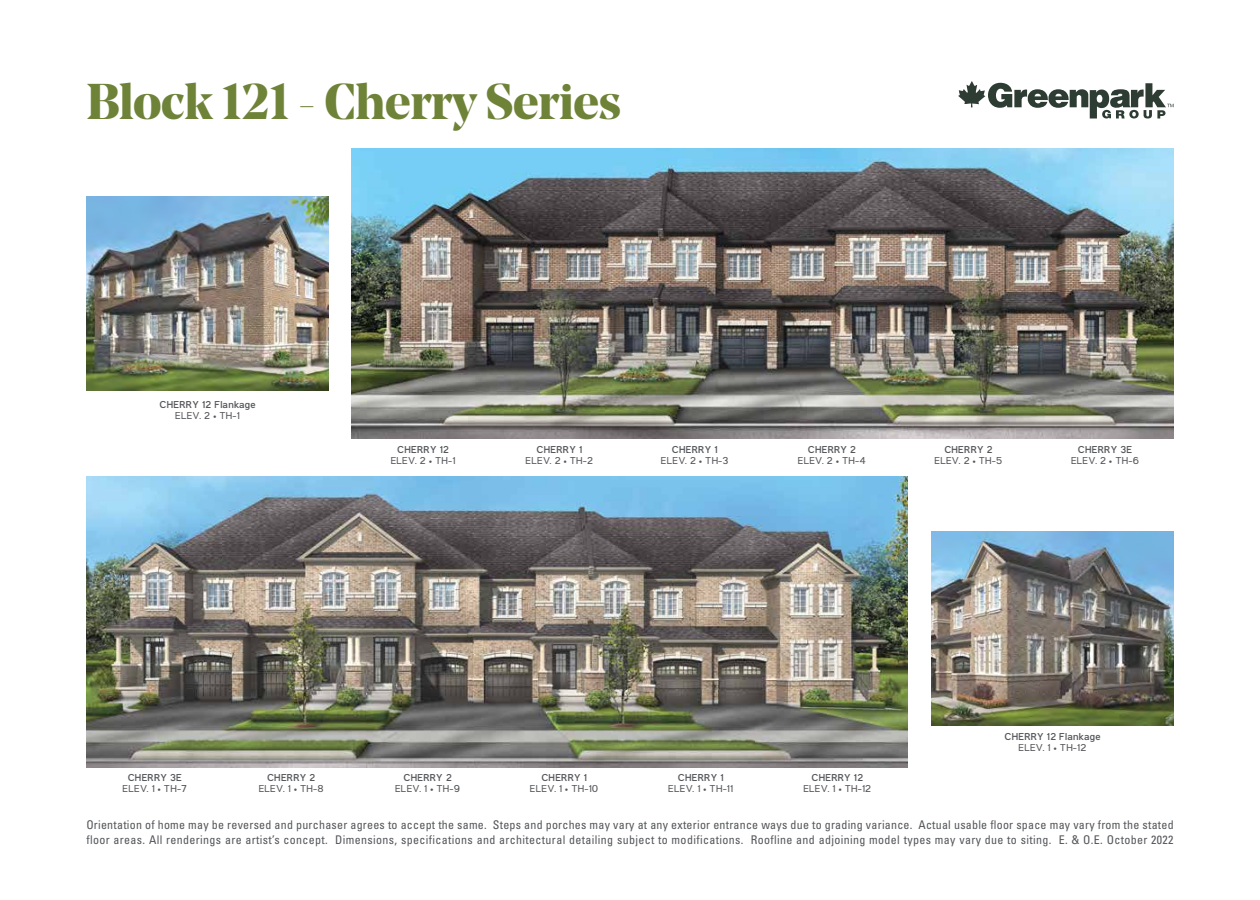
<style>
.page{position:relative;width:1260px;height:900px;background:#fff}
.page>*{position:absolute;margin:0;border:0;box-sizing:border-box;transform-origin:0 0}
.t1{font:700 50px "Noe Display";letter-spacing:-.01em;color:#6e8238}
.t2{font:condensed 12px/15.6px "Univers";letter-spacing:.03em;color:#54565a}
.t3{font:10px "Anderson Grotesk";letter-spacing:.02em;color:#54565a}
.t4{font:700 10px "Anderson Grotesk";letter-spacing:.02em;color:#54565a}
</style>
<div class="page">
<svg style="left:958px;top:81px;width:216px;height:38px"></svg>
<img style="left:351px;top:148px;width:822px;height:291px">
<img style="left:931px;top:531px;width:243px;height:195px">
<img style="left:87px;top:476px;width:820px;height:291px">
<img style="left:86px;top:196px;width:243px;height:194px">
<h1 class="t1" style="left:86px;top:81px;width:536px">Block 121 - Cherry Series</h1>
<p class="t4" style="left:160px;top:397px;width:98px">CHERRY 12 Flankage</p>
<p class="t3" style="left:175px;top:407px;width:66px">ELEV. 2 • TH-1</p>
<p class="t4" style="left:397px;top:442px;width:53px">CHERRY 12</p>
<p class="t3" style="left:391px;top:453px;width:66px">ELEV. 2 • TH-1</p>
<p class="t4" style="left:537px;top:442px;width:47px">CHERRY 1</p>
<p class="t3" style="left:526px;top:453px;width:69px">ELEV. 2 • TH-2</p>
<p class="t4" style="left:672px;top:442px;width:47px">CHERRY 1</p>
<p class="t3" style="left:661px;top:453px;width:69px">ELEV. 2 • TH-3</p>
<p class="t4" style="left:808px;top:442px;width:50px">CHERRY 2</p>
<p class="t3" style="left:798px;top:453px;width:70px">ELEV. 2 • TH-4</p>
<p class="t4" style="left:944px;top:442px;width:50px">CHERRY 2</p>
<p class="t3" style="left:935px;top:453px;width:69px">ELEV. 2 • TH-5</p>
<p class="t4" style="left:1078px;top:442px;width:56px">CHERRY 3E</p>
<p class="t3" style="left:1071px;top:453px;width:69px">ELEV. 2 • TH-6</p>
<p class="t4" style="left:128px;top:771px;width:56px">CHERRY 3E</p>
<p class="t3" style="left:123px;top:781px;width:66px">ELEV. 1 • TH-7</p>
<p class="t4" style="left:267px;top:771px;width:50px">CHERRY 2</p>
<p class="t3" style="left:259px;top:781px;width:66px">ELEV. 1 • TH-8</p>
<p class="t4" style="left:403px;top:771px;width:50px">CHERRY 2</p>
<p class="t3" style="left:395px;top:781px;width:67px">ELEV. 1 • TH-9</p>
<p class="t4" style="left:541px;top:771px;width:47px">CHERRY 1</p>
<p class="t3" style="left:530px;top:781px;width:70px">ELEV. 1 • TH-10</p>
<p class="t4" style="left:678px;top:771px;width:47px">CHERRY 1</p>
<p class="t3" style="left:668px;top:781px;width:66px">ELEV. 1 • TH-11</p>
<p class="t4" style="left:811px;top:771px;width:53px">CHERRY 12</p>
<p class="t3" style="left:803px;top:781px;width:69px">ELEV. 1 • TH-12</p>
<p class="t4" style="left:1004px;top:729px;width:98px">CHERRY 12 Flankage</p>
<p class="t3" style="left:1019px;top:740px;width:69px">ELEV. 1 • TH-12</p>
<p class="t2" style="left:86px;top:816px;width:1089px">Orientation of home may be reversed and purchaser agrees to accept the same. Steps and porches may vary at any exterior entrance ways due to grading variance. Actual usable floor space may vary from the stated floor areas. All renderings are artist’s concept. Dimensions, specifications and architectural detailing subject to modifications. Roofline and adjoining model types may vary due to siting. E. &amp; O.E. October 2022</p>
</div>
